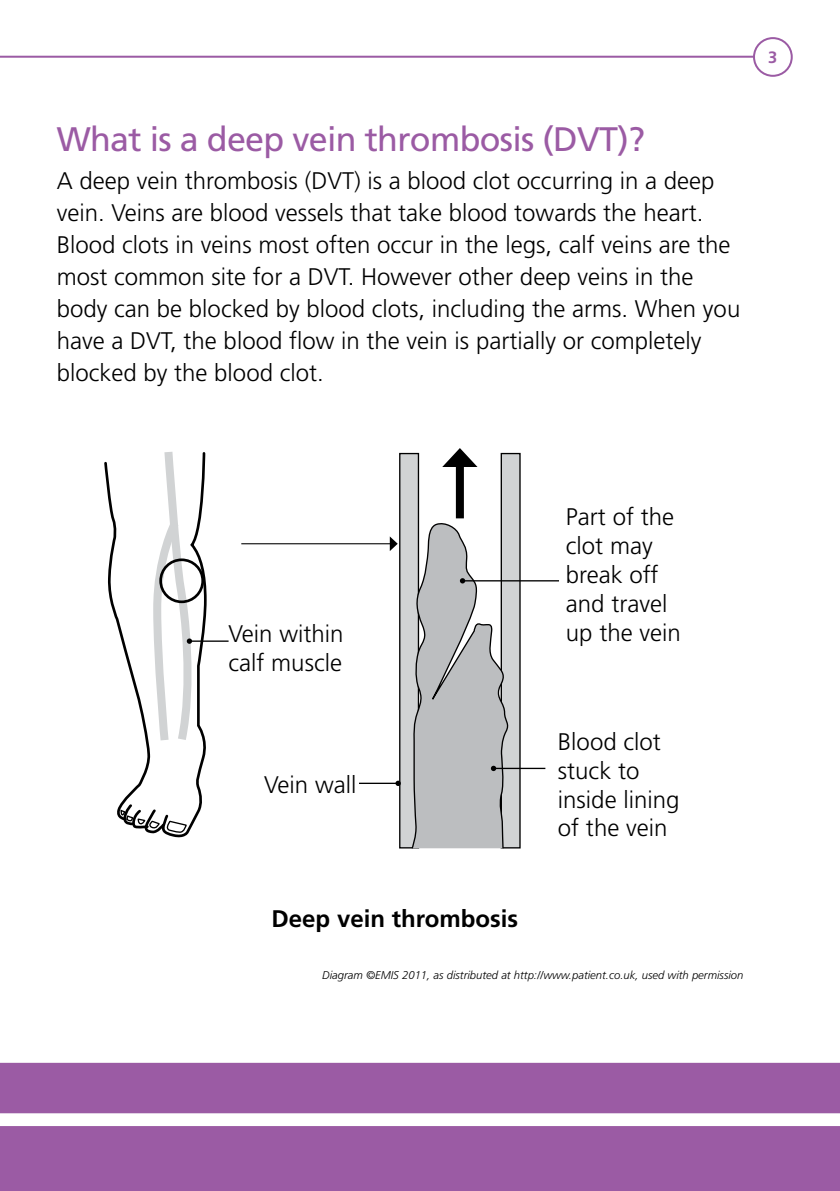
<style>
.page{position:relative;width:840px;height:1191px;background:#fff}
.page>*{position:absolute;margin:0;border:0;box-sizing:border-box;transform-origin:0 0}
.t1{font:34px "Frutiger";letter-spacing:-.02em;color:#9b5ba4}
.t2{font:300 24px/28.8px "Frutiger";color:#000}
.t3{font:700 24px "Frutiger";color:#000}
.t4{font:700 16.4px "Frutiger";color:#9b5ba4}
.t5{font:italic 300 11.2px "Frutiger";color:#000}
</style>
<div class="page">
<div style="left:0;top:1062px;width:839px;height:129px;background:#9b5ba4"></div>
<hr style="left:0;top:56px;width:791px;height:2px;background:#9b5ba4">
<div style="left:753px;top:38px;width:38px;height:38px;background:#fff;border-radius:50%"></div>
<div style="left:752px;top:37px;width:40px;height:40px;border:2px solid #9b5ba4;border-radius:50%"></div>
<svg style="left:0;top:1113px;width:839px;height:13px"></svg>
<div style="left:399px;top:453px;width:19px;height:395px;background:#d1d3d4"></div>
<div style="left:399px;top:453px;width:20px;height:395px;border:1px solid #000"></div>
<div style="left:501px;top:453px;width:18px;height:395px;background:#d1d3d4"></div>
<div style="left:455px;top:460px;width:8px;height:58px;background:#000"></div>
<svg style="left:442px;top:448px;width:35px;height:19px"></svg>
<hr style="left:189px;top:640px;width:39px;height:2px;background:#000">
<svg style="left:104px;top:452px;width:104px;height:385px"></svg>
<hr style="left:359px;top:782px;width:39px;height:2px;background:#000">
<svg style="left:395px;top:780px;width:5px;height:6px"></svg>
<hr style="left:462px;top:580px;width:96px;height:1px;background:#000">
<hr style="left:493px;top:767px;width:52px;height:2px;background:#000">
<svg style="left:410px;top:520px;width:100px;height:329px"></svg>
<hr style="left:241px;top:543px;width:149px;height:1px;background:#000">
<svg style="left:389px;top:536px;width:8px;height:15px"></svg>
<h1 class="t1" style="left:57px;top:119px;width:589px">What is a deep vein thrombosis (DVT)?</h1>
<p class="t2" style="left:57px;top:165px;width:684px;line-height:32px">A deep vein thrombosis (DVT) is a blood clot occurring in a deep vein. Veins are blood vessels that take blood towards the heart.<br>Blood clots in veins most often occur in the legs, calf veins are the most common site for a DVT. However other deep veins in the body can be blocked by blood clots, including the arms. When you have a DVT, the blood flow in the vein is partially or completely blocked by the blood clot.</p>
<p class="t4" style="left:767px;top:48px;width:11px">3</p>
<p class="t2" style="left:228px;top:619px;width:116px">Vein within calf muscle</p>
<p class="t2" style="left:264px;top:770px;width:94px">Vein wall</p>
<p class="t2" style="left:565px;top:502px;width:116px">Part of the clot may break off and travel up the vein</p>
<p class="t2" style="left:557px;top:727px;width:123px">Blood clot stuck to inside lining of the vein</p>
<p class="t3" style="left:271px;top:904px;width:248px">Deep vein thrombosis</p>
<p class="t5" style="left:322px;top:968px;width:422px">Diagram ©EMIS 2011, as distributed at http://www.patient.co.uk, used with permission</p>
</div>
